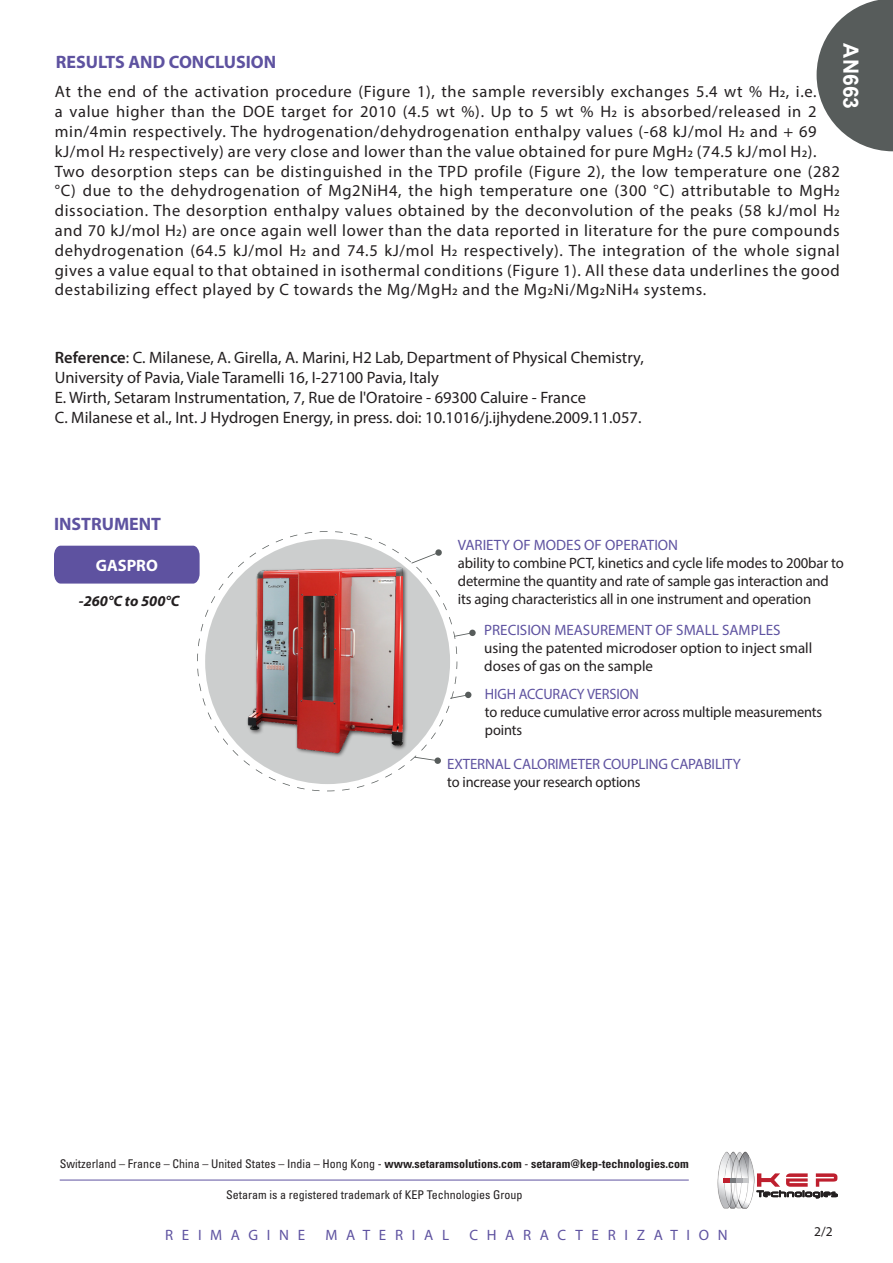
<style>
.page{position:relative;width:893px;height:1263px;background:#fff}
.page>*{position:absolute;margin:0;border:0;box-sizing:border-box;transform-origin:0 0}
.t1{font:700 21px "Arial";letter-spacing:.01em;color:#fff}
.t2{font:700 18px "Myriad Pro";color:#5e52a0}
.t3{font:16.5px/19.8px "Myriad Pro";color:#231f20;text-align:justify}
.t4{font:700 16.5px "Myriad Pro";color:#fff}
.t5{font:15px/18px "Myriad Pro";letter-spacing:-.01em;color:#231f20}
.t6{font:15px "Myriad Pro";color:#5e52a0}
.t7{font:15px/18px "Myriad Pro";letter-spacing:-.01em;color:#231f20;scale:.96 1}
.t8{font:15px "Myriad Pro";letter-spacing:.58em;color:#5e52a0}
.t9{font:15px "Myriad Pro";color:#5e52a0;scale:.96 1}
.t10{font:italic 700 15px "Myriad Pro";color:#231f20}
.t11{font:13.5px "Myriad Pro";color:#231f20}
.t12{font:condensed 12px "Univers LT Std";color:#231f20}
.s1{font-weight:600}
.s2{font-weight:700}
</style>
<div class="page">
<div style="left:54px;top:546px;width:143px;height:38px;background:#5e52a0"></div>
<svg style="left:457px;top:633px;width:12px;height:4px"></svg>
<div style="left:469px;top:629px;width:7px;height:7px;background:#575c5b;border-radius:3px"></div>
<svg style="left:197px;top:531px;width:260px;height:260px"></svg>
<div style="left:246px;top:566px;width:162px;height:192px;background:#231f20;opacity:.75"></div>
<img style="left:236px;top:563px;width:167px;height:195px">
<svg style="left:450px;top:694px;width:15px;height:5px"></svg>
<div style="left:465px;top:691px;width:7px;height:7px;background:#575c5b;border-radius:3px"></div>
<svg style="left:415px;top:757px;width:21px;height:4px"></svg>
<div style="left:434px;top:757px;width:7px;height:7px;background:#575c5b;border-radius:50%"></div>
<svg style="left:817px;top:0;width:76px;height:151px"></svg>
<img style="left:730px;top:1151px;width:17px;height:58px">
<svg style="left:717px;top:1152px;width:121px;height:56px"></svg>
<hr style="left:60px;top:1180px;width:629px;height:1px;background:#5e52a0">
<p class="t1" style="left:866px;top:43px;width:68px;rotate:90deg">AN663</p>
<p class="t2" style="left:56px;top:50px;width:222px">RESULTS AND CONCLUSION</p>
<p class="t3" style="left:55px;top:82px;width:763px">At the end of the activation procedure (Figure 1), the sample reversibly exchanges 5.4 wt % H2, i.e. a value higher than the DOE target for 2010 (4.5 wt %). Up to 5 wt % H2 is absorbed/released in 2 min/4min respectively. The hydrogenation/dehydrogenation enthalpy values (-68 kJ/mol H2 and + 69 kJ/mol H2 respectively) are very close and lower than the value obtained for pure MgH2 (74.5 kJ/mol H2).</p>
<p class="t3" style="left:55px;top:161px;width:786px">Two desorption steps can be distinguished in the TPD profile (Figure 2), the low temperature one (282 °C) due to the dehydrogenation of Mg2NiH4, the high temperature one (300 °C) attributable to MgH2 dissociation. The desorption enthalpy values obtained by the deconvolution of the peaks (58 kJ/mol H2 and 70 kJ/mol H2) are once again well lower than the data reported in literature for the pure compounds dehydrogenation (64.5 kJ/mol H2 and 74.5 kJ/mol H2 respectively). The integration of the whole signal gives a value equal to that obtained in isothermal conditions (Figure 1). All these data underlines the good destabilizing effect played by C towards the Mg/MgH2 and the Mg2Ni/Mg2NiH4 systems.</p>
<p class="t3" style="left:55px;top:347px;width:590px"><span class="s1">Reference</span>: C. Milanese, A. Girella, A. Marini, H2 Lab, Department of Physical Chemistry,</p>
<p class="t3" style="left:55px;top:367px;width:386px">University of Pavia, Viale Taramelli 16, I-27100 Pavia, Italy</p>
<p class="t3" style="left:55px;top:387px;width:533px">E. Wirth, Setaram Instrumentation, 7, Rue de l'Oratoire - 69300 Caluire - France</p>
<p class="t3" style="left:55px;top:407px;width:588px">C. Milanese et al., Int. J Hydrogen Energy, in press. doi: 10.1016/j.ijhydene.2009.11.057.</p>
<p class="t2" style="left:54px;top:512px;width:109px">INSTRUMENT</p>
<p class="t4" style="left:96px;top:554px;width:64px">GASPRO</p>
<p class="t10" style="left:79px;top:591px;width:102px">-260°C to 500°C</p>
<p class="t6" style="left:458px;top:536px;width:222px">VARIETY OF MODES OF OPERATION</p>
<p class="t5" style="left:458px;top:554px;width:387px">ability to combine PCT, kinetics and cycle life modes to 200bar to determine the quantity and rate of sample gas interaction and its aging characteristics all in one instrument and operation</p>
<p class="t6" style="left:484px;top:621px;width:298px">PRECISION MEASUREMENT OF SMALL SAMPLES</p>
<p class="t5" style="left:484px;top:639px;width:330px">using the patented microdoser option to inject small doses of gas on the sample</p>
<p class="t9" style="left:485px;top:685px;width:162px">HIGH ACCURACY VERSION</p>
<p class="t7" style="left:485px;top:703px;width:353px">to reduce cumulative error across multiple measurements points</p>
<p class="t6" style="left:447px;top:754px;width:295px">EXTERNAL CALORIMETER COUPLING CAPABILITY</p>
<p class="t7" style="left:447px;top:772px;width:203px">to increase your research options</p>
<p class="t12" style="left:60px;top:1156px;width:631px">Switzerland – France – China – United States – India – Hong Kong - <span class="s2">www.setaramsolutions.com</span> - <span class="s2">setaram@kep-technologies.com</span></p>
<p class="t12" style="left:226px;top:1187px;width:298px">Setaram is a registered trademark of KEP Technologies Group</p>
<p class="t8" style="left:165px;top:1225px;width:142px">REIMAGINE</p>
<p class="t8" style="left:325px;top:1225px;width:125px">MATERIAL</p>
<p class="t8" style="left:469px;top:1225px;width:260px">CHARACTERIZATION</p>
<p class="t11" style="left:814px;top:1223px;width:20px">2/2</p>
</div>
